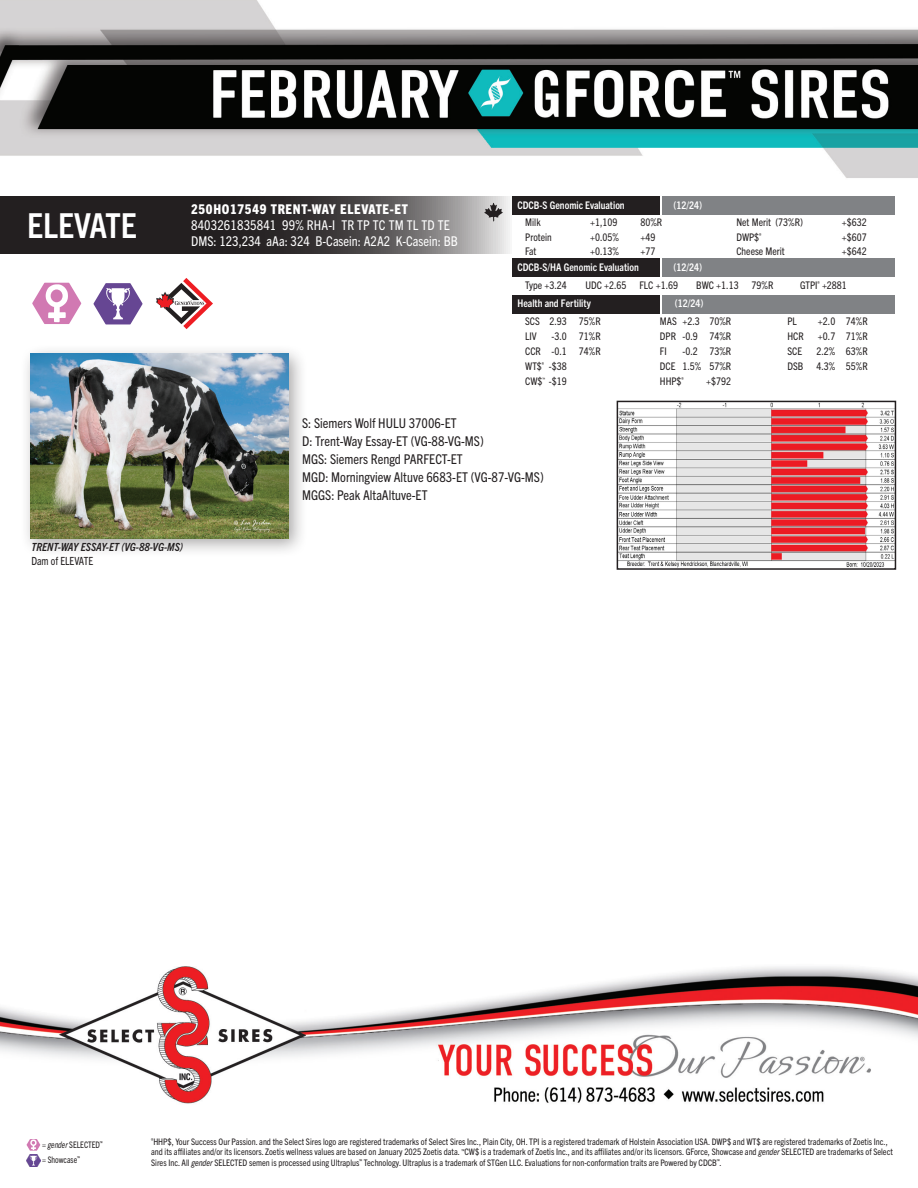
<style>
.page{position:relative;width:918px;height:1188px;background:#fff}
.page>*{position:absolute;margin:0;border:0;box-sizing:border-box;transform-origin:0 0}
.t1{font:700 condensed 34.5px "Trade Gothic Next LT Pro";color:#fff}
._1_2pgPEDIGREE{font:condensed 13.5px "Trade Gothic Next LT Pro";color:#231f20}
.t2{font:condensed 13.5px "Trade Gothic Next LT Pro";color:#fff}
.t3{font:800 condensed 13.5px "Trade Gothic Next LT Pro";letter-spacing:.05em;color:#fff}
._1_2pgPEDIGREE-2{font:italic 700 condensed 11.25px "Trade Gothic Next LT Pro";color:#231f20}
._1_2pgPEDIGREE-3{font:condensed 11.25px "Trade Gothic Next LT Pro";color:#231f20;scale:.95 1}
.t4{font:condensed 10.5px "Trade Gothic Next LT Pro";color:#231f20}
.t5{font:700 condensed 10.5px "Trade Gothic Next LT Pro";color:#fff}
.t6{font:condensed 9px/10.5px "Trade Gothic Next LT Pro";color:#231f20}
.t7{font:condensed 9px "Trade Gothic Next LT Pro";color:#231f20;scale:.93 1}
.t8{font:condensed 4.5px "Trade Gothic Next LT Pro";color:#231f20}
.s1{font-style:italic}
</style>
<div class="page">
<img style="left:0;top:0;width:918px;height:1167px">
<svg style="left:156px;top:278px;width:57px;height:51px"></svg>
<svg style="left:27px;top:1139px;width:13px;height:27px"></svg>
<svg style="left:0;top:197px;width:512px;height:57px;background:#413e3e"></svg>
<div style="left:663px;top:258px;width:232px;height:19px;background:#808285"></div>
<div style="left:512px;top:258px;width:147px;height:19px;background:#231f20"></div>
<div style="left:663px;top:196px;width:232px;height:19px;background:#808285"></div>
<div style="left:512px;top:196px;width:147px;height:19px;background:#231f20"></div>
<div style="left:663px;top:295px;width:232px;height:18px;background:#808285"></div>
<div style="left:512px;top:295px;width:147px;height:18px;background:#231f20"></div>
<div style="left:20px;top:343px;width:288px;height:215px;background:#231f20;opacity:.4"></div>
<img style="left:30px;top:354px;width:258px;height:184px">
<img style="left:620px;top:404px;width:273px;height:163px">
<div style="left:617px;top:401px;width:279px;height:169px;border:2px solid #231f20"></div>
<svg style="left:32px;top:283px;width:49px;height:41px"></svg>
<svg style="left:94px;top:283px;width:48px;height:41px"></svg>
<img style="left:476px;top:196px;width:35px;height:32px">
<p class="t1" style="left:27px;top:202px;width:111px">ELEVATE</p>
<p class="t3" style="left:191px;top:200px;width:218px">250HO17549 TRENT-WAY ELEVATE-ET</p>
<p class="t2" style="left:191px;top:216px;width:260px">8403261835841 99% RHA-I TR TP TC TM TL TD TE</p>
<p class="t2" style="left:191px;top:232px;width:268px">DMS: 123,234 aAa: 324 B-Casein: A2A2 K-Casein: BB</p>
<p class="t5" style="left:517px;top:198px;width:109px">CDCB-S Genomic Evaluation</p>
<p class="t5" style="left:673px;top:198px;width:30px">(12/24)</p>
<p class="t4" style="left:525px;top:215px;width:17px">Milk</p>
<p class="t4" style="left:590px;top:215px;width:29px">+1,109</p>
<p class="t4" style="left:640px;top:215px;width:23px">80%R</p>
<p class="t4" style="left:736px;top:215px;width:68px">Net Merit (73%R)</p>
<p class="t4" style="left:842px;top:215px;width:26px">+$632</p>
<p class="t4" style="left:525px;top:230px;width:28px">Protein</p>
<p class="t4" style="left:590px;top:230px;width:30px">+0.05%</p>
<p class="t4" style="left:640px;top:230px;width:16px">+49</p>
<p class="t4" style="left:736px;top:230px;width:27px">DWP$<sup>®</sup></p>
<p class="t4" style="left:842px;top:230px;width:26px">+$607</p>
<p class="t4" style="left:525px;top:244px;width:13px">Fat</p>
<p class="t4" style="left:590px;top:244px;width:30px">+0.13%</p>
<p class="t4" style="left:640px;top:244px;width:16px">+77</p>
<p class="t4" style="left:736px;top:244px;width:50px">Cheese Merit</p>
<p class="t4" style="left:842px;top:244px;width:26px">+$642</p>
<p class="t5" style="left:517px;top:260px;width:123px">CDCB-S/HA Genomic Evaluation</p>
<p class="t5" style="left:673px;top:260px;width:30px">(12/24)</p>
<p class="t4" style="left:525px;top:278px;width:43px">Type +3.24</p>
<p class="t4" style="left:585px;top:278px;width:94px">UDC +2.65 FLC +1.69</p>
<p class="t4" style="left:696px;top:278px;width:79px">BWC +1.13 79%R</p>
<p class="t4" style="left:800px;top:278px;width:48px">GTPI<sup>®</sup> +2881</p>
<p class="t5" style="left:517px;top:296px;width:75px">Health and Fertility</p>
<p class="t5" style="left:675px;top:296px;width:30px">(12/24)</p>
<p class="t4" style="left:525px;top:314px;width:77px">SCS 2.93 75%R</p>
<p class="t4" style="left:660px;top:314px;width:73px">MAS +2.3 70%R</p>
<p class="t4" style="left:787px;top:314px;width:11px">PL</p>
<p class="t4" style="left:818px;top:314px;width:51px">+2.0 74%R</p>
<p class="t4" style="left:525px;top:329px;width:13px">LIV</p>
<p class="t4" style="left:552px;top:329px;width:51px">-3.0 71%R</p>
<p class="t4" style="left:660px;top:329px;width:73px">DPR -0.9 74%R</p>
<p class="t4" style="left:787px;top:329px;width:18px">HCR</p>
<p class="t4" style="left:818px;top:329px;width:51px">+0.7 71%R</p>
<p class="t4" style="left:525px;top:344px;width:77px">CCR -0.1 74%R</p>
<p class="t4" style="left:660px;top:344px;width:8px">FI</p>
<p class="t4" style="left:682px;top:344px;width:50px">-0.2 73%R</p>
<p class="t4" style="left:787px;top:344px;width:16px">SCE</p>
<p class="t4" style="left:816px;top:344px;width:53px">2.2% 63%R</p>
<p class="t4" style="left:525px;top:359px;width:43px">WT$<sup>®</sup> -$38</p>
<p class="t4" style="left:660px;top:359px;width:73px">DCE 1.5% 57%R</p>
<p class="t4" style="left:787px;top:359px;width:17px">DSB</p>
<p class="t4" style="left:816px;top:359px;width:53px">4.3% 55%R</p>
<p class="t4" style="left:525px;top:374px;width:19px">CW$</p>
<p class="t8" style="left:543px;top:376px;width:4px">™</p>
<p class="t4" style="left:549px;top:374px;width:19px">-$19</p>
<p class="t4" style="left:660px;top:374px;width:25px">HHP$<sup>®</sup></p>
<p class="t4" style="left:706px;top:374px;width:26px">+$792</p>
<p class="_1_2pgPEDIGREE" style="left:302px;top:414px;width:156px">S: Siemers Wolf HULU 37006-ET</p>
<p class="_1_2pgPEDIGREE" style="left:302px;top:432px;width:183px">D: Trent-Way Essay-ET (VG-88-VG-MS)</p>
<p class="_1_2pgPEDIGREE" style="left:302px;top:450px;width:162px">MGS: Siemers Rengd PARFECT-ET</p>
<p class="_1_2pgPEDIGREE" style="left:302px;top:468px;width:243px">MGD: Morningview Altuve 6683-ET (VG-87-VG-MS)</p>
<p class="_1_2pgPEDIGREE" style="left:302px;top:486px;width:127px">MGGS: Peak AltaAltuve-ET</p>
<p class="_1_2pgPEDIGREE-2" style="left:31px;top:540px;width:153px">TRENT-WAY ESSAY-ET (VG-88-VG-MS)</p>
<p class="_1_2pgPEDIGREE-3" style="left:31px;top:553px;width:66px">Dam of ELEVATE</p>
<p class="t7" style="left:42px;top:1139px;width:67px">= <span class="s1">gender</span> SELECTED<sup>™</sup></p>
<p class="t7" style="left:42px;top:1154px;width:42px">= Showcase<sup>™</sup></p>
<p class="t6" style="left:151px;top:1136px;width:743px"><sup>®</sup>HHP$, Your Success Our Passion. and the Select Sires logo are registered trademarks of Select Sires Inc., Plain City, OH. TPI is a registered trademark of Holstein Association USA. DWP$ and WT$ are registered trademarks of Zoetis Inc., and its affiliates and/or its licensors. Zoetis wellness values are based on January 2025 Zoetis data. <sup>™</sup>CW$ is a trademark of Zoetis Inc., and its affiliates and/or its licensors. GForce, Showcase and <span class="s1">gender</span> SELECTED are trademarks of Select<br>Sires Inc. All <span class="s1">gender</span> SELECTED semen is processed using Ultraplus<sup>™</sup> Technology. Ultraplus is a trademark of STGen LLC. Evaluations for non-conformation traits are Powered by CDCB<sup>™</sup>.</p>
</div>
